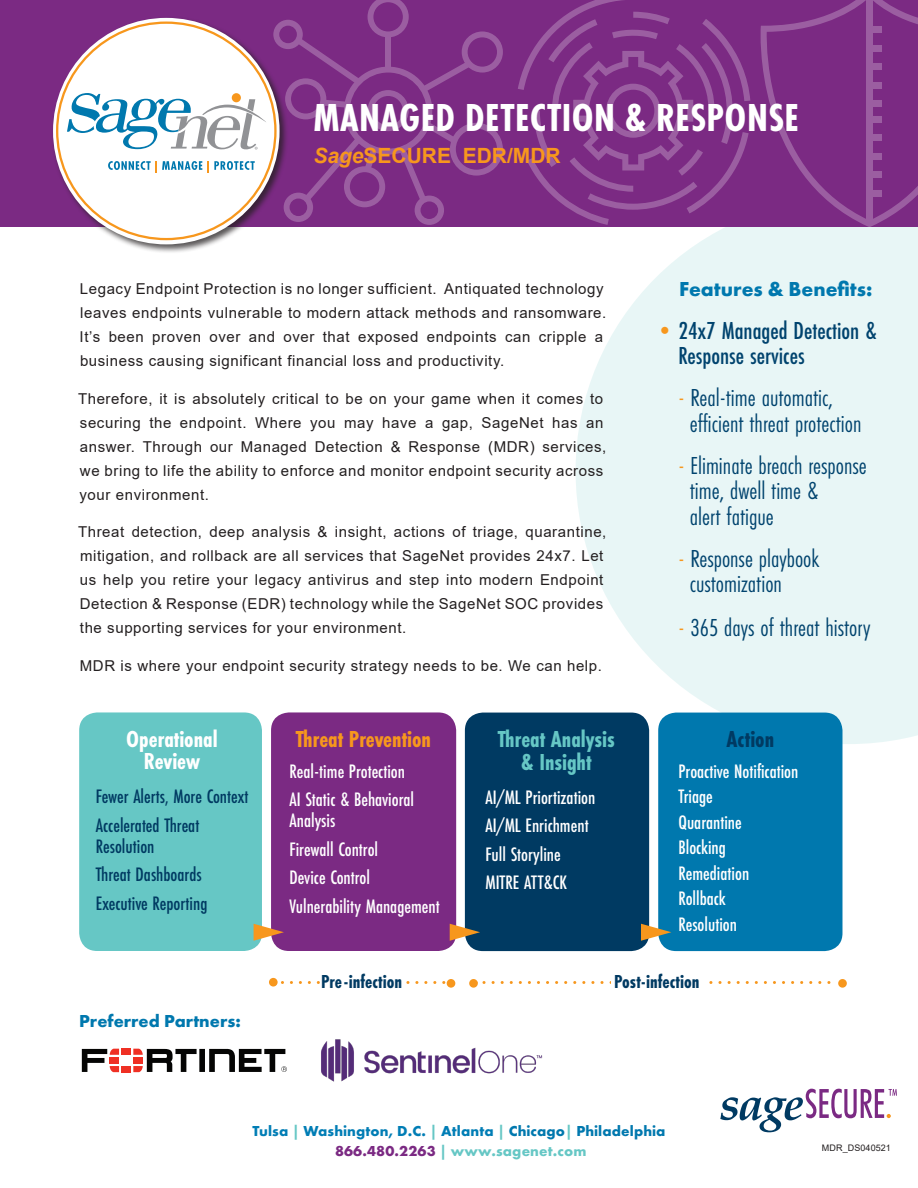
<style>
.page{position:relative;width:918px;height:1188px;background:#fff}
.page>*{position:absolute;margin:0;border:0;box-sizing:border-box;transform-origin:0 0}
.Main_title{font:700 40.5px "Futura PT Cond";letter-spacing:.01em;color:#fff}
.bullets{font:25.5px/25.5px "Futura PT Cond";color:#00436e}
.bullets-2{font:500 25.5px/25.5px "Futura PT Cond";color:#00436e}
.t1{font:700 24px/22.5px "Futura PT Cond";color:#66c7c5;text-align:center}
.t2{font:700 24px/22.5px "Futura PT Cond";color:#fff;text-align:center}
.t3{font:700 24px "Futura PT Cond";color:#f7971d}
.t4{font:700 24px "Futura PT Cond";color:#003a62}
.t5{font:700 21px "Futura PT";color:#0078ae}
.t6{font:700 21px "Arial";color:#f7971d}
.t7{font:500 20.25px "Futura PT Cond";color:#fff}
.t8{font:500 20.25px "Futura PT Cond";color:#003a62}
.t9{font:700 19.5px "Futura PT Cond";color:#003a62}
.t10{font:700 18px "Futura PT";color:#0078ae}
.body_12_18_grey{font:15px/24px "Arial";letter-spacing:.04em;color:#231f20}
.body_9_5{font:700 15px/19.5px "Futura PT";letter-spacing:.01em;color:#007db5;text-align:center}
.body_9_5-2{font:9px "Arial";letter-spacing:.01em;color:#231f20}
.s1{font-style:italic}
.s2{font-weight:400;color:#f7971d}
.s3{color:#f7971d}
.s4{color:#66c7c5}
.s5{color:#0078ae}
.s6{color:#7b2a83}
</style>
<div class="page">
<div style="left:465px;top:713px;width:184px;height:238px;background:#003a62;border-radius:18px"></div>
<svg style="left:576px;top:227px;width:342px;height:517px;background:#e7f4f5"></svg>
<div style="left:0;top:0;width:918px;height:227px;background:#7b2a83"></div>
<div style="left:51px;top:16px;width:238px;height:238px;background:#231f20;opacity:.75"></div>
<div style="left:53px;top:18px;width:227px;height:226px;background:#fff;border-radius:50%"></div>
<svg style="left:108px;top:161px;width:94px;height:11px"></svg>
<svg style="left:208px;top:161px;width:47px;height:11px"></svg>
<svg style="left:67px;top:93px;width:199px;height:57px"></svg>
<svg style="left:518px;top:0;width:232px;height:225px"></svg>
<svg style="left:760px;top:0;width:158px;height:227px"></svg>
<div style="left:866px;top:0;width:7px;height:224px;background:#9b5ea1"></div>
<div style="left:869px;top:27px;width:13px;height:6px;background:#9b5ea1"></div>
<div style="left:869px;top:45px;width:13px;height:6px;background:#9b5ea1"></div>
<div style="left:869px;top:64px;width:13px;height:6px;background:#9b5ea1"></div>
<div style="left:869px;top:82px;width:13px;height:6px;background:#9b5ea1"></div>
<div style="left:869px;top:101px;width:13px;height:6px;background:#9b5ea1"></div>
<div style="left:869px;top:116px;width:13px;height:6px;background:#9b5ea1"></div>
<div style="left:869px;top:134px;width:13px;height:7px;background:#9b5ea1"></div>
<div style="left:869px;top:153px;width:13px;height:6px;background:#9b5ea1"></div>
<div style="left:869px;top:171px;width:13px;height:7px;background:#9b5ea1"></div>
<div style="left:869px;top:190px;width:13px;height:6px;background:#9b5ea1"></div>
<svg style="left:273px;top:0;width:230px;height:225px"></svg>
<svg style="left:720px;top:1089px;width:177px;height:43px"></svg>
<div style="left:79px;top:712px;width:183px;height:239px;background:#66c7c5;border-radius:18px"></div>
<div style="left:271px;top:712px;width:185px;height:239px;background:#7b2a83;border-radius:18px"></div>
<div style="left:658px;top:713px;width:184px;height:238px;background:#0078ae;border-radius:18px"></div>
<div style="left:122px;top:1049px;width:9px;height:6px;background:#ef3024"></div>
<div style="left:122px;top:1066px;width:9px;height:6px;background:#ef3024"></div>
<svg style="left:82px;top:1049px;width:37px;height:23px"></svg>
<svg style="left:133px;top:1049px;width:154px;height:23px"></svg>
<img style="left:321px;top:1039px;width:222px;height:43px">
<svg style="left:282px;top:981px;width:165px;height:3px"></svg>
<svg style="left:484px;top:981px;width:347px;height:3px"></svg>
<svg style="left:254px;top:924px;width:30px;height:17px"></svg>
<svg style="left:450px;top:924px;width:30px;height:17px"></svg>
<svg style="left:641px;top:924px;width:30px;height:17px"></svg>
<div style="left:321px;top:974px;width:84px;height:17px;background:#fff"></div>
<div style="left:611px;top:973px;width:94px;height:19px;background:#fff"></div>
<div style="left:269px;top:978px;width:9px;height:9px;background:#f7971d;border-radius:50%"></div>
<div style="left:447px;top:979px;width:8px;height:9px;background:#f7971d;border-radius:50%"></div>
<div style="left:469px;top:979px;width:9px;height:9px;background:#f7971d;border-radius:50%"></div>
<div style="left:838px;top:979px;width:9px;height:9px;background:#f7971d;border-radius:50%"></div>
<p class="Main_title" style="left:314px;top:95px;width:487px">MANAGED DETECTION &amp; RESPONSE</p>
<p class="t6" style="left:313px;top:141px;width:249px"><span class="s1">Sage</span>SECURE EDR/MDR</p>
<p class="body_12_18_grey" style="left:80px;top:277px;width:528px">Legacy Endpoint Protection is no longer sufficient. Antiquated technology leaves endpoints vulnerable to modern attack methods and ransomware.<br>It’s been proven over and over that exposed endpoints can cripple a business causing significant financial loss and productivity.</p>
<p class="body_12_18_grey" style="left:78px;top:386px;width:530px">Therefore, it is absolutely critical to be on your game when it comes to securing the endpoint. Where you may have a gap, SageNet has an answer. Through our Managed Detection &amp; Response (MDR) services, we bring to life the ability to enforce and monitor endpoint security across your environment.</p>
<p class="body_12_18_grey" style="left:78px;top:520px;width:530px">Threat detection, deep analysis &amp; insight, actions of triage, quarantine, mitigation, and rollback are all services that SageNet provides 24x7. Let us help you retire your legacy antivirus and step into modern Endpoint Detection &amp; Response (EDR) technology while the SageNet SOC provides the supporting services for your environment.</p>
<p class="body_12_18_grey" style="left:80px;top:653px;width:524px">MDR is where your endpoint security strategy needs to be. We can help.</p>
<p class="t2" style="left:126px;top:728px;width:93px">Operational<br>Review</p>
<p class="t8" style="left:96px;top:784px;width:154px">Fewer Alerts, More Context</p>
<p class="t8" style="left:96px;top:813px;width:105px">Accelerated Threat</p>
<p class="t8" style="left:96px;top:834px;width:60px">Resolution</p>
<p class="t8" style="left:96px;top:862px;width:107px">Threat Dashboards</p>
<p class="t8" style="left:96px;top:891px;width:113px">Executive Reporting</p>
<p class="t3" style="left:296px;top:725px;width:137px">Threat Prevention</p>
<p class="t7" style="left:290px;top:759px;width:117px">Real-time Protection</p>
<p class="t7" style="left:290px;top:787px;width:126px">AI Static &amp; Behavioral</p>
<p class="t7" style="left:290px;top:808px;width:47px">Analysis</p>
<p class="t7" style="left:290px;top:837px;width:90px">Firewall Control</p>
<p class="t7" style="left:290px;top:865px;width:82px">Device Control</p>
<p class="t7" style="left:290px;top:894px;width:152px">Vulnerability Management</p>
<p class="t1" style="left:498px;top:728px;width:118px">Threat Analysis &amp; Insight</p>
<p class="t7" style="left:485px;top:785px;width:111px">AI/ML Priortization</p>
<p class="t7" style="left:485px;top:814px;width:105px">AI/ML Enrichment</p>
<p class="t7" style="left:485px;top:842px;width:77px">Full Storyline</p>
<p class="t7" style="left:485px;top:871px;width:83px">MITRE ATT&amp;CK</p>
<p class="t5" style="left:679px;top:276px;width:195px">Features &amp; Benefits:</p>
<p class="bullets-2" style="left:678px;top:318px;width:200px;text-indent:-26px"><span class="s2">•</span>24x7 Managed Detection &amp;<br>Response services</p>
<p class="bullets" style="left:690px;top:385px;width:173px;text-indent:-11px"><span class="s3">-</span> Real-time automatic, efficient threat protection</p>
<p class="bullets" style="left:690px;top:453px;width:178px;text-indent:-11px"><span class="s3">-</span> Eliminate breach response time, dwell time &amp;<br>alert fatigue</p>
<p class="bullets" style="left:690px;top:546px;width:131px;text-indent:-11px"><span class="s3">-</span> Response playbook customization</p>
<p class="bullets" style="left:678px;top:615px;width:194px"><span class="s3">-</span> 365 days of threat history</p>
<p class="t4" style="left:727px;top:725px;width:49px">Action</p>
<p class="t7" style="left:678px;top:759px;width:122px">Proactive Notification</p>
<p class="t7" style="left:678px;top:784px;width:36px">Triage</p>
<p class="t7" style="left:678px;top:810px;width:65px">Quarantine</p>
<p class="t7" style="left:678px;top:835px;width:49px">Blocking</p>
<p class="t7" style="left:678px;top:861px;width:72px">Remediation</p>
<p class="t7" style="left:678px;top:886px;width:49px">Rollback</p>
<p class="t7" style="left:678px;top:912px;width:60px">Resolution</p>
<p class="t10" style="left:79px;top:1009px;width:163px">Preferred Partners:</p>
<p class="t9" style="left:321px;top:971px;width:82px">Pre-infection</p>
<p class="t9" style="left:614px;top:971px;width:87px">Post-infection</p>
<p class="body_9_5" style="left:253px;top:1121px;width:414px">Tulsa <span class="s4">|</span> Washington, D.C. <span class="s4">|</span> Atlanta <span class="s4">|</span> <span class="s5">Chicago</span><span class="s4">|</span> <span class="s5">Philadelphia<br></span><span class="s6">866.480.2263</span> <span class="s4">| www.sagenet.com</span></p>
<p class="body_9_5-2" style="left:822px;top:1141px;width:71px">MDR_DS040521</p>
</div>
